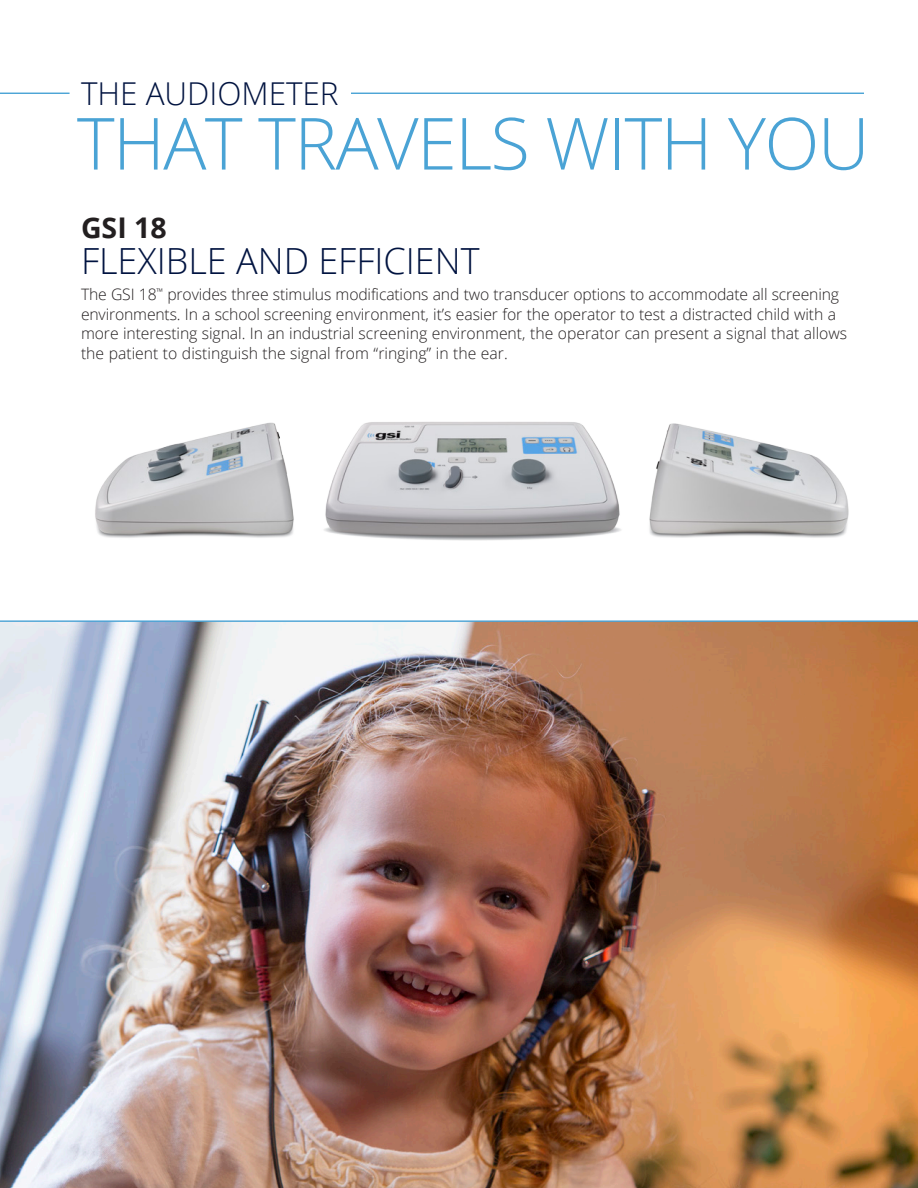
<style>
.page{position:relative;width:918px;height:1188px;background:#fff}
.page>*{position:absolute;margin:0;border:0;box-sizing:border-box;transform-origin:0 0}
.t1{font:300 72px "Open Sans";letter-spacing:-.02em;color:#4aa3d5}
.t2{font:300 36px "Open Sans";color:#001340}
.t3{font:300 31.5px "Open Sans";color:#001340}
.t4{font:700 28.5px "Open Sans";color:#231f20}
.t5{font:300 15.75px/19.5px "Open Sans";letter-spacing:-.005em;color:#231f20}
</style>
<div class="page">
<hr style="left:0;top:93px;width:70px;height:1px;background:#4aa3d5">
<hr style="left:351px;top:93px;width:513px;height:1px;background:#4aa3d5">
<img style="left:0;top:622px;width:918px;height:566px">
<hr style="left:0;top:620px;width:918px;height:2px;background:#4aa3d5">
<img style="left:95px;top:422px;width:199px;height:116px">
<img style="left:649px;top:423px;width:200px;height:115px">
<img style="left:324px;top:422px;width:297px;height:119px">
<p class="t3" style="left:81px;top:72px;width:259px">THE AUDIOMETER</p>
<p class="t1" style="left:77px;top:94px;width:794px">THAT TRAVELS WITH YOU</p>
<p class="t4" style="left:81px;top:207px;width:87px">GSI 18</p>
<p class="t2" style="left:81px;top:236px;width:400px">FLEXIBLE AND EFFICIENT</p>
<p class="t5" style="left:81px;top:284px;width:768px">The GSI 18<sup>™</sup> provides three stimulus modifications and two transducer options to accommodate all screening environments. In a school screening environment, it’s easier for the operator to test a distracted child with a more interesting signal. In an industrial screening environment, the operator can present a signal that allows the patient to distinguish the signal from “ringing” in the ear.</p>
</div>
